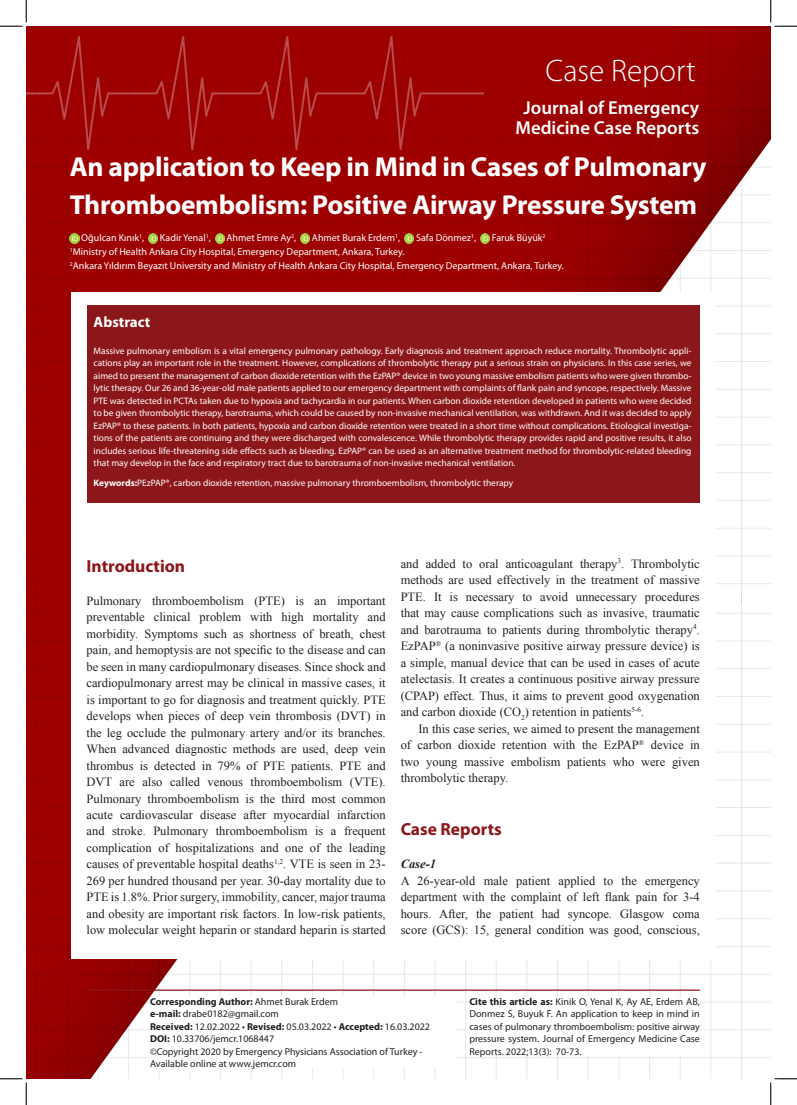
<style>
.page{position:relative;width:797px;height:1105px;background:#fff}
.page>*{position:absolute;margin:0;border:0;box-sizing:border-box;transform-origin:0 0}
.t1{font:300 31.25px "Myriad Pro";color:#fff}
.t2{font:700 27.5px/37.5px "Myriad Pro";letter-spacing:-.01em;color:#fff}
.t3{font:600 18.75px "Myriad Pro";color:#fff}
.t4{font:700 17.5px "Myriad Pro";color:#8c171a}
.t5{font:700 15px "Myriad Pro";color:#fff}
.metin{font:12.5px/16.5px "Times New Roman";color:#231f20;text-align:justify}
.metin-2{font:italic 700 12.5px "Times New Roman";color:#231f20}
.t6{font:10px/12.5px "Myriad Pro";color:#231f20}
.t7{font:10px "Myriad Pro";color:#fff}
.t8{font:700 10px "Myriad Pro";color:#231f20}
.t9{font:9.38px/12.5px "Myriad Pro";color:#fff;text-align:justify}
.s1{font-weight:700}
.s2{font-weight:400}
</style>
<div class="page">
<img style="left:26px;top:26px;width:744px;height:1053px">
<div style="left:71px;top:292px;width:644px;height:666px;background:#fff"></div>
<div style="left:150px;top:997px;width:304px;height:70px;background:#fff"></div>
<div style="left:469px;top:997px;width:230px;height:58px;background:#fff"></div>
<hr style="left:87px;top:989px;width:612px;height:2px;background:#8c171a">
<div style="left:87px;top:305px;width:612px;height:198px;background:#8c171a"></div>
<svg style="left:70px;top:234px;width:9px;height:9px"></svg>
<svg style="left:148px;top:234px;width:10px;height:9px"></svg>
<svg style="left:215px;top:234px;width:9px;height:9px"></svg>
<svg style="left:300px;top:234px;width:10px;height:9px"></svg>
<svg style="left:404px;top:234px;width:10px;height:9px"></svg>
<svg style="left:480px;top:234px;width:10px;height:9px"></svg>
<svg style="left:0;top:0;width:27px;height:27px"></svg>
<svg style="left:0;top:1078px;width:27px;height:27px"></svg>
<svg style="left:770px;top:0;width:27px;height:27px"></svg>
<svg style="left:770px;top:1078px;width:27px;height:27px"></svg>
<p class="t1" style="left:545px;top:53px;width:152px">Case Report</p>
<p class="t3" style="left:523px;top:96px;width:177px">Journal of Emergency</p>
<p class="t3" style="left:515px;top:116px;width:185px">Medicine Case Reports</p>
<p class="t2" style="left:70px;top:147px;width:638px">An application to Keep in Mind in Cases of Pulmonary<br>Thromboembolism: Positive Airway Pressure System</p>
<p class="t7" style="left:81px;top:232px;width:64px">Oğulcan Kınık<sup>1</sup>,</p>
<p class="t7" style="left:160px;top:232px;width:52px">Kadir Yenal<sup>1</sup>,</p>
<p class="t7" style="left:226px;top:232px;width:71px">Ahmet Emre Ay<sup>2</sup>,</p>
<p class="t7" style="left:312px;top:232px;width:90px">Ahmet Burak Erdem<sup>1</sup>,</p>
<p class="t7" style="left:416px;top:232px;width:62px">Safa Dönmez<sup>1</sup>,</p>
<p class="t7" style="left:492px;top:232px;width:55px">Faruk Büyük<sup>2</sup></p>
<p class="t7" style="left:70px;top:246px;width:336px"><sup>1</sup>Ministry of Health Ankara City Hospital, Emergency Department, Ankara, Turkey.</p>
<p class="t7" style="left:70px;top:259px;width:495px"><sup>2</sup>Ankara Yıldırım Beyazıt University and Ministry of Health Ankara City Hospital, Emergency Department, Ankara, Turkey.</p>
<p class="t5" style="left:94px;top:312px;width:58px">Abstract</p>
<p class="t9" style="left:94px;top:344px;width:599px">Massive pulmonary embolism is a vital emergency pulmonary pathology. Early diagnosis and treatment approach reduce mortality. Thrombolytic appli&shy;cations play an important role in the treatment. However, complications of thrombolytic therapy put a serious strain on physicians. In this case series, we aimed to present the management of carbon dioxide retention with the EzPAP® device in two young massive embolism patients who were given thrombo&shy;lytic therapy. Our 26 and 36-year-old male patients applied to our emergency department with complaints of flank pain and syncope, respectively. Massive PTE was detected in PCTAs taken due to hypoxia and tachycardia in our patients. When carbon dioxide retention developed in patients who were decided to be given thrombolytic therapy, barotrauma, which could be caused by non-invasive mechanical ventilation, was withdrawn. And it was decided to apply EzPAP® to these patients. In both patients, hypoxia and carbon dioxide retention were treated in a short time without complications. Etiological investiga&shy;tions of the patients are continuing and they were discharged with convalescence. While thrombolytic therapy provides rapid and positive results, it also includes serious life-threatening side effects such as bleeding. EzPAP® can be used as an alternative treatment method for thrombolytic-related bleeding that may develop in the face and respiratory tract due to barotrauma of non-invasive mechanical ventilation.</p>
<p class="t9" style="left:94px;top:476px;width:421px"><span class="s1">Keywords:</span>PEzPAP®, carbon dioxide retention, massive pulmonary thromboembolism, thrombolytic therapy</p>
<p class="t4" style="left:86px;top:555px;width:100px">Introduction</p>
<p class="metin" style="left:86px;top:592px;width:301px">Pulmonary thromboembolism (PTE) is an important preventable clinical problem with high mortality and morbidity. Symptoms such as shortness of breath, chest pain, and hemoptysis are not specific to the disease and can be seen in many cardiopulmonary diseases. Since shock and cardiopulmonary arrest may be clinical in massive cases, it is important to go for diagnosis and treatment quickly. PTE develops when pieces of deep vein thrombosis (DVT) in the leg occlude the pulmonary artery and/or its branches.<br>When advanced diagnostic methods are used, deep vein thrombus is detected in 79% of PTE patients. PTE and DVT are also called venous thromboembolism (VTE).<br>Pulmonary thromboembolism is the third most common acute cardiovascular disease after myocardial infarction and stroke. Pulmonary thromboembolism is a frequent complication of hospitalizations and one of the leading causes of preventable hospital deaths<sup>1,2</sup>. VTE is seen in 23- 269 per hundred thousand per year. 30-day mortality due to PTE is 1.8%. Prior surgery, immobility, cancer, major trauma and obesity are important risk factors. In low-risk patients, low molecular weight heparin or standard heparin is started</p>
<p class="metin" style="left:400px;top:555px;width:301px">and added to oral anticoagulant therapy<sup>3</sup>. Thrombolytic methods are used effectively in the treatment of massive PTE. It is necessary to avoid unnecessary procedures that may cause complications such as invasive, traumatic and barotrauma to patients during thrombolytic therapy<sup>4</sup>.<br>EzPAP<sup>®</sup> (a noninvasive positive airway pressure device) is a simple, manual device that can be used in cases of acute atelectasis. It creates a continuous positive airway pressure (CPAP) effect. Thus, it aims to prevent good oxygenation and carbon dioxide (CO<sub>2</sub>) retention in patients<sup>5-6</sup>.</p>
<p class="metin" style="left:400px;top:720px;width:301px;text-indent:18px">In this case series, we aimed to present the management of carbon dioxide retention with the EzPAP<sup>®</sup> device in two young massive embolism patients who were given thrombolytic therapy.</p>
<p class="t4" style="left:400px;top:818px;width:103px">Case Reports</p>
<p class="metin-2" style="left:400px;top:855px;width:37px">Case-1</p>
<p class="metin" style="left:400px;top:872px;width:301px">A 26-year-old male patient applied to the emergency department with the complaint of left flank pain for 3-4 hours. After, the patient had syncope. Glasgow coma score (GCS): 15, general condition was good, conscious,</p>
<p class="t8" style="left:150px;top:995px;width:190px">Corresponding Author: <span class="s2">Ahmet Burak Erdem</span></p>
<p class="t6" style="left:150px;top:1007px;width:130px"><span class="s1">e-mail:</span> drabe0182@gmail.com</p>
<p class="t6" style="left:150px;top:1020px;width:281px"><span class="s1">Received:</span> 12.02.2022 • <span class="s1">Revised:</span> 05.03.2022 • <span class="s1">Accepted:</span> 16.03.2022</p>
<p class="t6" style="left:150px;top:1032px;width:126px"><span class="s1">DOI:</span> 10.33706/jemcr.1068447</p>
<p class="t6" style="left:150px;top:1045px;width:274px">©Copyright 2020 by Emergency Physicians Association of Turkey -<br>Available online at www.jemcr.com</p>
<p class="t6" style="left:469px;top:995px;width:232px;text-align:justify"><span class="s1">Cite this article as:</span> Kinik O, Yenal K, Ay AE, Erdem AB, Donmez S, Buyuk F. An application to keep in mind in cases of pulmonary thromboembolism: positive airway pressure system. Journal of Emergency Medicine Case Reports. 2022;13(3): 70-73.</p>
</div>
